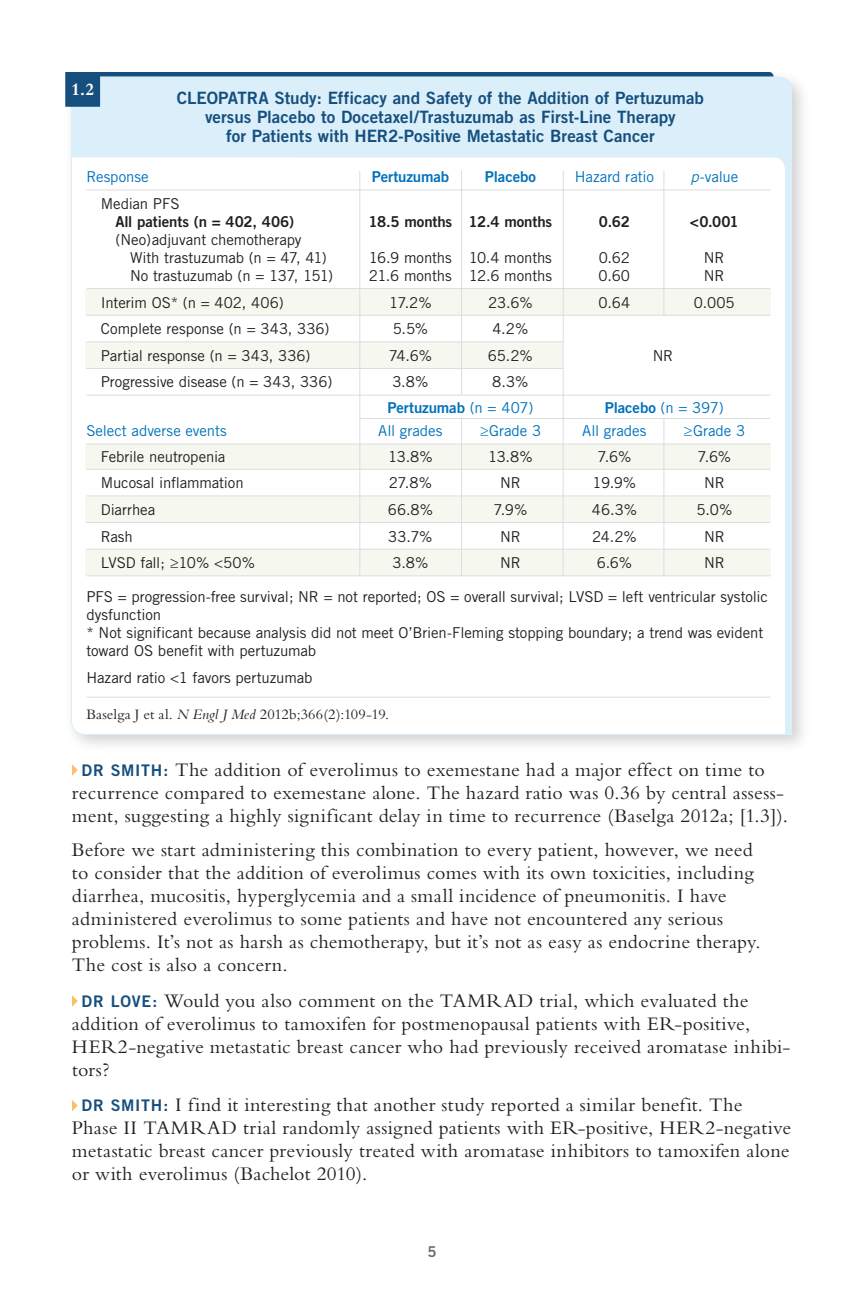
<style>
.page{position:relative;width:864px;height:1296px;background:#fff}
.page>*{position:absolute;margin:0;border:0;box-sizing:border-box;transform-origin:0 0}
.t1{font:20px/23px "Bembo RTP Std";letter-spacing:.01em;color:#231f20}
.t2{font:700 18px "Bembo RTP Std";color:#fff}
.t3{font:17px/19px "Trade Gothic LT Std Bd 2";color:#164f7e;text-align:center}
.t4{font:15px/18px "Trade Gothic LT Std";letter-spacing:-.01em;color:#231f20}
.t5{font:15px "Trade Gothic LT Std";color:#0072bc}
.t6{font:15px "Trade Gothic LT Std Bd 2";letter-spacing:-.01em;color:#231f20}
.t7{font:15px "Trade Gothic LT Std Bd 2";letter-spacing:-.01em;color:#0072bc}
.t8{font:15px "Bembo RTP Std";letter-spacing:.01em;color:#231f20}
.t9{font:15px "Trade Gothic LT Std Bd 2";color:#6c6d70}
.s1{font-style:italic}
.s2{font-family:"Trade Gothic LT Std"}
.s3{font-family:"Trade Gothic LT Std Bd 2";font-size:16px;color:#164f7e}
</style>
<div class="page">
<div style="left:62px;top:68px;width:751px;height:688px;background:#231f20;opacity:.2"></div>
<svg style="left:70px;top:76px;width:722px;height:658px"></svg>
<svg style="left:65px;top:72px;width:709px;height:35px;background:#b8d3e4"></svg>
<div style="left:86px;top:289px;width:685px;height:26px;background:#f6f8f0"></div>
<div style="left:86px;top:342px;width:477px;height:26px;background:#f6f8f0"></div>
<div style="left:86px;top:444px;width:685px;height:25px;background:#f6f8f0"></div>
<div style="left:86px;top:496px;width:685px;height:27px;background:#f6f8f0"></div>
<div style="left:86px;top:549px;width:685px;height:27px;background:#f6f8f0"></div>
<svg style="left:72px;top:764px;width:6px;height:12px"></svg>
<svg style="left:72px;top:995px;width:6px;height:12px"></svg>
<svg style="left:72px;top:1100px;width:6px;height:11px"></svg>
<hr style="left:86px;top:189px;width:684px;height:1px;background:#dcdddf">
<hr style="left:86px;top:288px;width:684px;height:1px;background:#dcdddf">
<hr style="left:86px;top:315px;width:684px;height:1px;background:#dcdddf">
<hr style="left:86px;top:341px;width:477px;height:1px;background:#dcdddf">
<hr style="left:86px;top:368px;width:477px;height:1px;background:#dcdddf">
<hr style="left:86px;top:395px;width:684px;height:1px;background:#dcdddf">
<hr style="left:86px;top:444px;width:684px;height:1px;background:#dcdddf">
<hr style="left:86px;top:469px;width:684px;height:1px;background:#dcdddf">
<hr style="left:86px;top:495px;width:684px;height:1px;background:#dcdddf">
<hr style="left:86px;top:522px;width:684px;height:1px;background:#dcdddf">
<hr style="left:86px;top:549px;width:684px;height:1px;background:#dcdddf">
<hr style="left:86px;top:575px;width:684px;height:1px;background:#dcdddf">
<hr style="left:86px;top:697px;width:684px;height:1px;background:#dcdddf">
<hr style="left:360px;top:418px;width:410px;height:1px;background:#dcdddf">
<hr style="left:461px;top:419px;width:1px;height:157px;background:#dcdddf">
<hr style="left:663px;top:419px;width:1px;height:157px;background:#dcdddf">
<hr style="left:359px;top:171px;width:1px;height:405px;background:#dcdddf">
<hr style="left:563px;top:171px;width:1px;height:405px;background:#dcdddf">
<hr style="left:663px;top:171px;width:1px;height:144px;background:#dcdddf">
<hr style="left:461px;top:171px;width:1px;height:224px;background:#dcdddf">
<p class="t2" style="left:71px;top:80px;width:25px">1.2</p>
<p class="t3" style="left:177px;top:88px;width:529px">CLEOPATRA Study: Efficacy and Safety of the Addition of Pertuzumab versus Placebo to Docetaxel/Trastuzumab as First-Line Therapy<br>for Patients with HER2-Positive Metastatic Breast Cancer</p>
<p class="t5" style="left:86px;top:168px;width:64px">Response</p>
<p class="t7" style="left:372px;top:168px;width:79px">Pertuzumab</p>
<p class="t7" style="left:485px;top:168px;width:53px">Placebo</p>
<p class="t5" style="left:575px;top:168px;width:81px">Hazard ratio</p>
<p class="t5" style="left:690px;top:168px;width:49px"><span class="s1">p</span>-value</p>
<p class="t4" style="left:101px;top:194px;width:80px">Median PFS</p>
<p class="t6" style="left:115px;top:212px;width:180px">All patients (n = 402, 406)</p>
<p class="t6" style="left:369px;top:212px;width:185px">18.5 months 12.4 months</p>
<p class="t6" style="left:599px;top:212px;width:32px">0.62</p>
<p class="t6" style="left:690px;top:212px;width:50px">&lt;0.001</p>
<p class="t4" style="left:130px;top:230px;width:198px;text-indent:-15px">(Neo)adjuvant chemotherapy<br>With trastuzumab (n = 47, 41)</p>
<p class="t4" style="left:369px;top:248px;width:185px">16.9 months 10.4 months</p>
<p class="t4" style="left:599px;top:248px;width:33px">0.62</p>
<p class="t4" style="left:704px;top:248px;width:22px">NR</p>
<p class="t4" style="left:130px;top:266px;width:205px">No trastuzumab (n = 137, 151)</p>
<p class="t4" style="left:369px;top:266px;width:185px">21.6 months 12.6 months</p>
<p class="t4" style="left:599px;top:266px;width:33px">0.60</p>
<p class="t4" style="left:704px;top:266px;width:22px">NR</p>
<p class="t4" style="left:101px;top:293px;width:184px">Interim OS* (n = 402, 406)</p>
<p class="t4" style="left:389px;top:293px;width:44px">17.2%</p>
<p class="t4" style="left:488px;top:293px;width:46px">23.6%</p>
<p class="t4" style="left:599px;top:293px;width:33px">0.64</p>
<p class="t4" style="left:694px;top:293px;width:42px">0.005</p>
<p class="t4" style="left:101px;top:320px;width:230px">Complete response (n = 343, 336)</p>
<p class="t4" style="left:393px;top:320px;width:37px">5.5%</p>
<p class="t4" style="left:492px;top:320px;width:37px">4.2%</p>
<p class="t4" style="left:101px;top:346px;width:211px">Partial response (n = 343, 336)</p>
<p class="t4" style="left:389px;top:346px;width:45px">74.6%</p>
<p class="t4" style="left:488px;top:346px;width:47px">65.2%</p>
<p class="t4" style="left:653px;top:346px;width:22px">NR</p>
<p class="t4" style="left:101px;top:373px;width:233px">Progressive disease (n = 343, 336)</p>
<p class="t4" style="left:392px;top:373px;width:38px">3.8%</p>
<p class="t4" style="left:492px;top:373px;width:38px">8.3%</p>
<p class="t7" style="left:387px;top:398px;width:148px">Pertuzumab <span class="s2">(n = 407)</span></p>
<p class="t7" style="left:605px;top:398px;width:121px">Placebo <span class="s2">(n = 397)</span></p>
<p class="t5" style="left:86px;top:422px;width:142px">Select adverse events</p>
<p class="t5" style="left:378px;top:422px;width:66px">All grades</p>
<p class="t5" style="left:480px;top:422px;width:63px">≥Grade 3</p>
<p class="t5" style="left:582px;top:422px;width:66px">All grades</p>
<p class="t5" style="left:684px;top:422px;width:63px">≥Grade 3</p>
<p class="t4" style="left:101px;top:447px;width:126px">Febrile neutropenia</p>
<p class="t4" style="left:388px;top:447px;width:46px">13.8%</p>
<p class="t4" style="left:488px;top:447px;width:46px">13.8%</p>
<p class="t4" style="left:598px;top:447px;width:35px">7.6%</p>
<p class="t4" style="left:697px;top:447px;width:35px">7.6%</p>
<p class="t4" style="left:101px;top:474px;width:144px">Mucosal inflammation</p>
<p class="t4" style="left:389px;top:474px;width:45px">27.8%</p>
<p class="t4" style="left:500px;top:474px;width:22px">NR</p>
<p class="t4" style="left:593px;top:474px;width:45px">19.9%</p>
<p class="t4" style="left:704px;top:474px;width:22px">NR</p>
<p class="t4" style="left:101px;top:500px;width:56px">Diarrhea</p>
<p class="t4" style="left:388px;top:500px;width:47px">66.8%</p>
<p class="t4" style="left:493px;top:500px;width:35px">7.9%</p>
<p class="t4" style="left:592px;top:500px;width:47px">46.3%</p>
<p class="t4" style="left:696px;top:500px;width:37px">5.0%</p>
<p class="t4" style="left:101px;top:527px;width:34px">Rash</p>
<p class="t4" style="left:388px;top:527px;width:46px">33.7%</p>
<p class="t4" style="left:500px;top:527px;width:22px">NR</p>
<p class="t4" style="left:592px;top:527px;width:46px">24.2%</p>
<p class="t4" style="left:704px;top:527px;width:22px">NR</p>
<p class="t4" style="left:101px;top:554px;width:156px">LVSD fall; ≥10% &lt;50%</p>
<p class="t4" style="left:392px;top:554px;width:38px">3.8%</p>
<p class="t4" style="left:500px;top:554px;width:22px">NR</p>
<p class="t4" style="left:597px;top:554px;width:37px">6.6%</p>
<p class="t4" style="left:704px;top:554px;width:22px">NR</p>
<p class="t4" style="left:86px;top:587px;width:683px">PFS = progression-free survival; NR = not reported; OS = overall survival; LVSD = left ventricular systolic dysfunction<br>* Not significant because analysis did not meet O’Brien-Fleming stopping boundary; a trend was evident toward OS benefit with pertuzumab</p>
<p class="t4" style="left:86px;top:668px;width:227px">Hazard ratio &lt;1 favors pertuzumab</p>
<p class="t8" style="left:86px;top:706px;width:304px">Baselga J et al. <span class="s1">N Engl J Med</span> 2012b;366(2):109-19.</p>
<p class="t1" style="left:72px;top:758px;width:718px;text-indent:10px"><span class="s3">DR SMITH:</span> The addition of everolimus to exemestane had a major effect on time to recurrence compared to exemestane alone. The hazard ratio was 0.36 by central assess&shy;ment, suggesting a highly significant delay in time to recurrence (Baselga 2012a; [1.3]).</p>
<p class="t1" style="left:72px;top:838px;width:690px">Before we start administering this combination to every patient, however, we need to consider that the addition of everolimus comes with its own toxicities, including diarrhea, mucositis, hyperglycemia and a small incidence of pneumonitis. I have administered everolimus to some patients and have not encountered any serious problems. It’s not as harsh as chemotherapy, but it’s not as easy as endocrine therapy.<br>The cost is also a concern.</p>
<p class="t1" style="left:72px;top:989px;width:720px;text-indent:10px"><span class="s3">DR LOVE:</span> Would you also comment on the TAMRAD trial, which evaluated the addition of everolimus to tamoxifen for postmenopausal patients with ER-positive, HER2-negative metastatic breast cancer who had previously received aromatase inhibi&shy;tors?</p>
<p class="t1" style="left:72px;top:1093px;width:721px;text-indent:10px"><span class="s3">DR SMITH:</span> I find it interesting that another study reported a similar benefit. The Phase II TAMRAD trial randomly assigned patients with ER-positive, HER2-negative metastatic breast cancer previously treated with aromatase inhibitors to tamoxifen alone or with everolimus (Bachelot 2010).</p>
<p class="t9" style="left:427px;top:1242px;width:11px">5</p>
</div>
